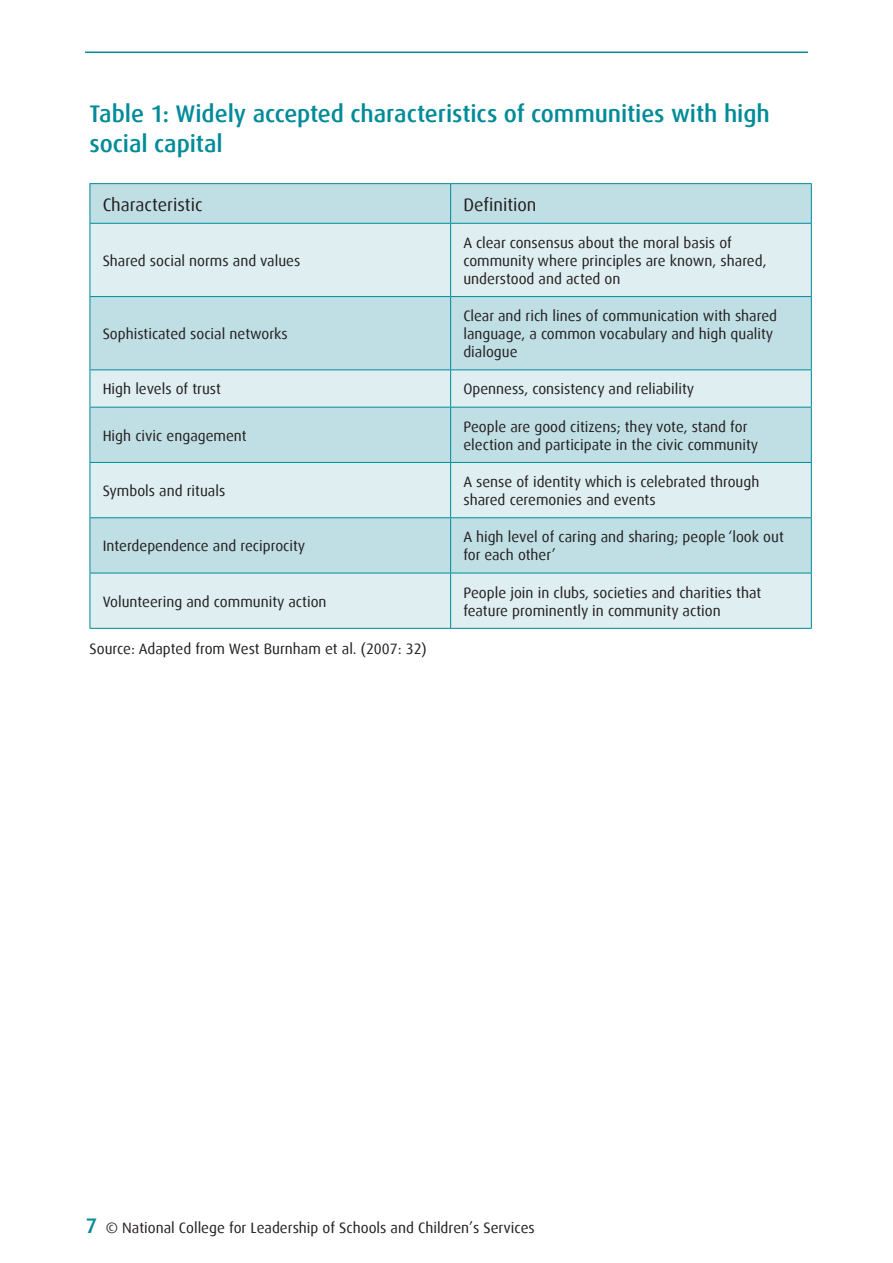
<style>
.page{position:relative;width:893px;height:1263px;background:#fff}
.page>*{position:absolute;margin:0;border:0;box-sizing:border-box;transform-origin:0 0}
.Heading_level_2{font:500 24px/30px "Dax";letter-spacing:-.005em;color:#008b98}
.Table_column_header{font:18px "Dax";color:#231f20}
.table_text{font:15px/18px "Dax";color:#231f20}
.Body_text{font:15px "Dax";color:#231f20}
.s1{font-weight:500;font-size:21px;color:#008b98}
</style>
<div class="page">
<hr style="left:85px;top:52px;width:723px;height:1px;background:#008b98">
<div style="left:91px;top:184px;width:720px;height:39px;background:#c0dfe4"></div>
<svg style="left:91px;top:224px;width:720px;height:404px;background:#cfe6ea"></svg>
<hr style="left:90px;top:183px;width:361px;height:1px;background:#008b98">
<hr style="left:90px;top:184px;width:1px;height:39px;background:#008b98">
<hr style="left:451px;top:183px;width:361px;height:1px;background:#008b98">
<hr style="left:450px;top:184px;width:1px;height:39px;background:#008b98">
<hr style="left:811px;top:184px;width:1px;height:39px;background:#008b98">
<hr style="left:90px;top:223px;width:361px;height:1px;background:#008b98">
<hr style="left:90px;top:224px;width:1px;height:72px;background:#008b98">
<hr style="left:451px;top:223px;width:361px;height:1px;background:#008b98">
<hr style="left:450px;top:224px;width:1px;height:72px;background:#008b98">
<hr style="left:811px;top:224px;width:1px;height:72px;background:#008b98">
<hr style="left:90px;top:296px;width:361px;height:1px;background:#008b98">
<hr style="left:90px;top:297px;width:1px;height:72px;background:#008b98">
<hr style="left:451px;top:296px;width:361px;height:1px;background:#008b98">
<hr style="left:450px;top:297px;width:1px;height:72px;background:#008b98">
<hr style="left:811px;top:297px;width:1px;height:72px;background:#008b98">
<hr style="left:90px;top:369px;width:361px;height:1px;background:#008b98">
<hr style="left:90px;top:370px;width:1px;height:37px;background:#008b98">
<hr style="left:451px;top:369px;width:361px;height:1px;background:#008b98">
<hr style="left:450px;top:370px;width:1px;height:37px;background:#008b98">
<hr style="left:811px;top:370px;width:1px;height:37px;background:#008b98">
<hr style="left:90px;top:407px;width:361px;height:1px;background:#008b98">
<hr style="left:90px;top:407px;width:1px;height:55px;background:#008b98">
<hr style="left:451px;top:407px;width:361px;height:1px;background:#008b98">
<hr style="left:450px;top:407px;width:1px;height:55px;background:#008b98">
<hr style="left:811px;top:407px;width:1px;height:55px;background:#008b98">
<hr style="left:90px;top:462px;width:361px;height:1px;background:#008b98">
<hr style="left:90px;top:463px;width:1px;height:54px;background:#008b98">
<hr style="left:451px;top:462px;width:361px;height:1px;background:#008b98">
<hr style="left:450px;top:463px;width:1px;height:54px;background:#008b98">
<hr style="left:811px;top:463px;width:1px;height:54px;background:#008b98">
<hr style="left:90px;top:517px;width:361px;height:1px;background:#008b98">
<hr style="left:90px;top:518px;width:1px;height:55px;background:#008b98">
<hr style="left:451px;top:517px;width:361px;height:1px;background:#008b98">
<hr style="left:450px;top:518px;width:1px;height:55px;background:#008b98">
<hr style="left:811px;top:518px;width:1px;height:55px;background:#008b98">
<hr style="left:90px;top:573px;width:361px;height:1px;background:#008b98">
<hr style="left:90px;top:573px;width:1px;height:55px;background:#008b98">
<hr style="left:451px;top:573px;width:361px;height:1px;background:#008b98">
<hr style="left:450px;top:573px;width:1px;height:55px;background:#008b98">
<hr style="left:811px;top:573px;width:1px;height:55px;background:#008b98">
<hr style="left:90px;top:628px;width:361px;height:1px;background:#008b98">
<hr style="left:451px;top:628px;width:361px;height:1px;background:#008b98">
<p class="Heading_level_2" style="left:90px;top:99px;width:682px">Table 1: Widely accepted characteristics of communities with high social capital</p>
<p class="Table_column_header" style="left:103px;top:194px;width:101px">Characteristic</p>
<p class="Table_column_header" style="left:463px;top:194px;width:75px">Definition</p>
<p class="table_text" style="left:103px;top:252px;width:199px">Shared social norms and values</p>
<p class="table_text" style="left:103px;top:325px;width:187px">Sophisticated social networks</p>
<p class="table_text" style="left:463px;top:234px;width:305px">A clear consensus about the moral basis of community where principles are known, shared, understood and acted on</p>
<p class="table_text" style="left:463px;top:307px;width:315px">Clear and rich lines of communication with shared language, a common vocabulary and high quality dialogue</p>
<p class="table_text" style="left:103px;top:380px;width:120px">High levels of trust</p>
<p class="table_text" style="left:463px;top:380px;width:232px">Openness, consistency and reliability</p>
<p class="table_text" style="left:103px;top:427px;width:146px">High civic engagement</p>
<p class="table_text" style="left:463px;top:418px;width:296px">People are good citizens; they vote, stand for election and participate in the civic community</p>
<p class="table_text" style="left:103px;top:482px;width:124px">Symbols and rituals</p>
<p class="table_text" style="left:463px;top:473px;width:298px">A sense of identity which is celebrated through shared ceremonies and events</p>
<p class="table_text" style="left:103px;top:537px;width:204px">Interdependence and reciprocity</p>
<p class="table_text" style="left:463px;top:528px;width:322px">A high level of caring and sharing; people ‘look out for each other’</p>
<p class="table_text" style="left:103px;top:592px;width:225px">Volunteering and community action</p>
<p class="table_text" style="left:463px;top:583px;width:299px">People join in clubs, societies and charities that feature prominently in community action</p>
<p class="Body_text" style="left:90px;top:641px;width:339px">Source: Adapted from West Burnham et al. (2007: 32)</p>
<p class="table_text" style="left:86px;top:1219px;width:450px"><span class="s1">7</span> © National College for Leadership of Schools and Children’s Services</p>
</div>
